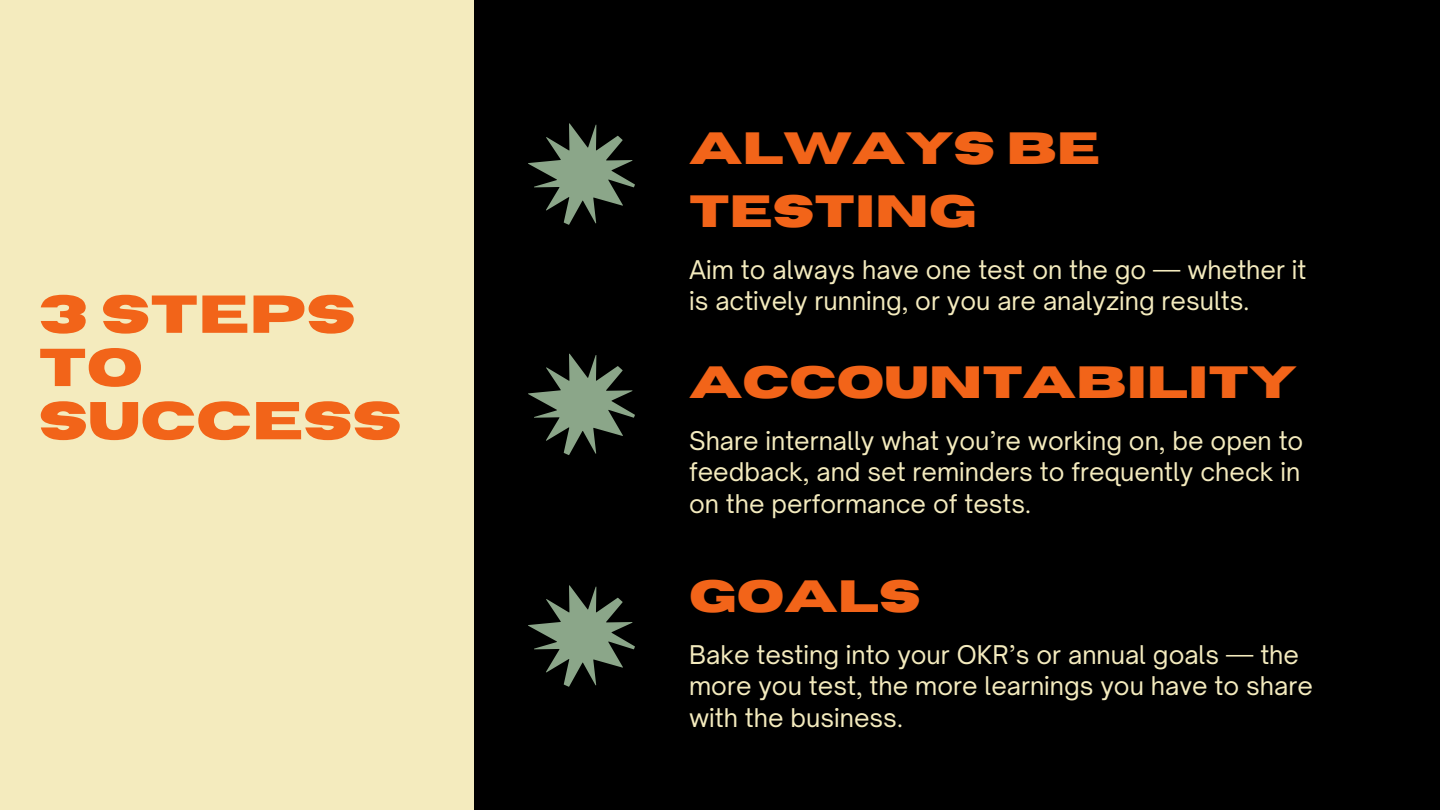
<style>
.page{position:relative;width:1440px;height:810px;background:#000}
.page>*{position:absolute;margin:0;border:0;box-sizing:border-box;transform-origin:0 0}
.t1{font:700 53.2px/53.2px "Horizon";color:#f26419}
.t2{font:700 45px/63px "Horizon";color:#f26419}
.t3{font:24.7px/31.5px "Open Sauce One";color:#f4ebbe}
</style>
<div class="page">
<div style="left:0;top:0;width:474px;height:810px;background:#f4ebbe"></div>
<svg style="left:528px;top:123px;width:107px;height:102px"></svg>
<svg style="left:528px;top:354px;width:107px;height:101px"></svg>
<svg style="left:528px;top:585px;width:107px;height:102px"></svg>
<h2 class="t1" style="left:39px;top:289px;width:365px">3 STEPS<br>TO<br>SUCCESS</h2>
<h1 class="t2" style="left:689px;top:118px;width:413px">ALWAYS BE<br>TESTING</h1>
<p class="t3" style="left:689px;top:254px;width:619px">Aim to always have one test on the go — whether it is actively running, or you are analyzing results.</p>
<p class="t2" style="left:689px;top:352px;width:610px">ACCOUNTABILITY</p>
<p class="t3" style="left:689px;top:424px;width:616px">Share internally what you’re working on, be open to feedback, and set reminders to frequently check in on the performance of tests.</p>
<h2 class="t2" style="left:689px;top:566px;width:233px">GOALS</h2>
<p class="t3" style="left:689px;top:639px;width:625px">Bake testing into your OKR’s or annual goals — the more you test, the more learnings you have to share with the business.</p>
</div>
